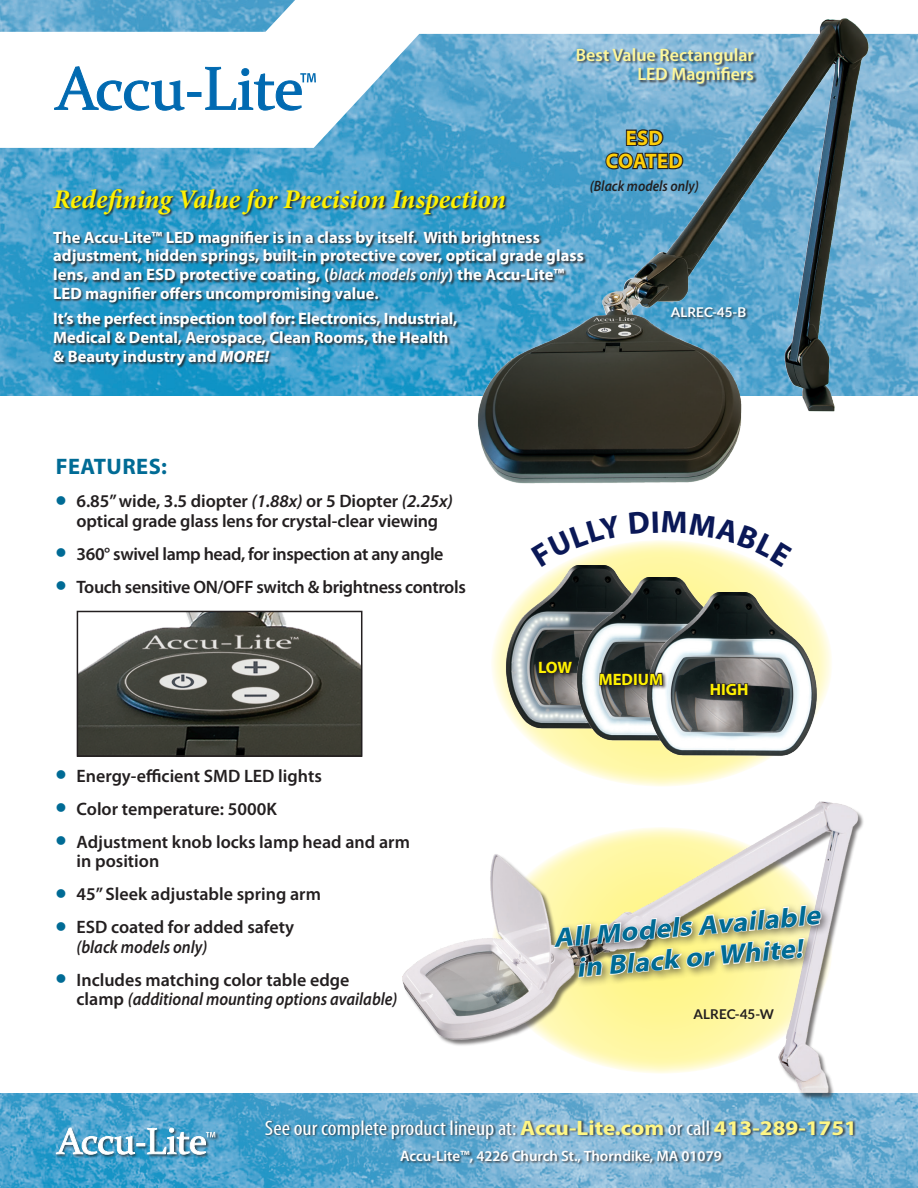
<style>
.page{position:relative;width:918px;height:1188px;background:#fff}
.page>*{position:absolute;margin:0;border:0;box-sizing:border-box;transform-origin:0 0}
.t1{font:italic 700 27px "Minion Pro";color:#fff101}
.Chart_Text-Bold{font:italic 700 semi-expanded 27px/31.5px "Myriad Pro";color:#006b95;text-align:center}
.Bulleted_Text{font:700 22.5px "Myriad Pro";letter-spacing:.02em;color:#006b95}
.Intro_Text{font:condensed 21px "Myriad Pro";color:#fff;scale:1.1 1}
.Bulleted_Text-2{font:700 semi-expanded 21px "Myriad Pro";letter-spacing:.02em;color:#fece08;scale:.9 1}
.Bulleted_Text-3{font:600 18px/19.5px "Myriad Pro";letter-spacing:-.005em;color:#231f20}
.Bulleted_Text-4{font:italic 600 18px/19.5px "Myriad Pro";color:#231f20;scale:.9 1}
.Bulleted_Text-5{font:600 18px "Myriad Pro";letter-spacing:-.025em;color:#231f20}
.Bulleted_Text-6{font:600 18px/19.5px "Myriad Pro";color:#fff79a;text-align:right}
.Chart_Text-Bold-2{font:700 16.5px/18.8px "Myriad Pro";color:#fff}
.Chart_Text-Bold-3{font:700 16.5px "Myriad Pro";color:#fff101}
.Intro_Text-2{font:600 15px "Myriad Pro";color:#fff}
.Bulleted_Text-7{font:italic 600 15px "Myriad Pro";color:#231f20;scale:.9 1}
.SKU{font:700 13.5px "Lato";color:#fff}
.SKU-2{font:700 13.5px "Lato";color:#231f20}
.s1{font-weight:600;font-style:italic}
.s2{font-weight:900;font-style:italic}
.s3{color:#006b95}
.s4{font-style:italic}
.s5{font-style:normal}
.s6{font-weight:700;font-stretch:normal;color:#fff685}
</style>
<div class="page">
<img style="left:0;top:148px;width:918px;height:247px">
<div style="left:53px;top:187px;width:534px;height:182px;background:#231f20;opacity:.9"></div>
<img style="left:0;top:1094px;width:918px;height:94px">
<div style="left:265px;top:1119px;width:591px;height:47px;background:#231f20;opacity:.75"></div>
<svg style="left:491px;top:540px;width:341px;height:247px;background:#fff9c0"></svg>
<img style="left:398px;top:801px;width:467px;height:296px">
<img style="left:495px;top:565px;width:192px;height:171px">
<img style="left:565px;top:577px;width:193px;height:171px">
<img style="left:636px;top:592px;width:192px;height:171px">
<div style="left:538px;top:660px;width:215px;height:41px;background:#231f20;opacity:.75"></div>
<svg style="left:538px;top:635px;width:36px;height:58px;background:#343636"></svg>
<svg style="left:598px;top:659px;width:66px;height:38px;background:#4b4e4e"></svg>
<svg style="left:709px;top:682px;width:40px;height:15px"></svg>
<img style="left:80px;top:614px;width:279px;height:140px">
<div style="left:77px;top:611px;width:285px;height:146px;border:2px solid #231f20"></div>
<div style="left:550px;top:901px;width:282px;height:87px;background:#231f20;opacity:.6"></div>
<svg style="left:552px;top:888px;width:270px;height:118px;background:#e2dca5"></svg>
<svg style="left:0;top:0;width:918px;height:148px"></svg>
<svg style="left:54px;top:66px;width:131px;height:45px"></svg>
<div style="left:187px;top:92px;width:14px;height:5px;background:#016ab1;border:1px solid #016ab1"></div>
<svg style="left:205px;top:66px;width:111px;height:45px"></svg>
<div style="left:55px;top:1127px;width:164px;height:32px;background:#231f20;opacity:.75"></div>
<svg style="left:56px;top:1127px;width:159px;height:28px"></svg>
<img style="left:466px;top:4px;width:412px;height:480px">
<svg style="left:531px;top:543px;width:91px;height:24px"></svg>
<svg style="left:629px;top:540px;width:138px;height:27px"></svg>
<p class="Bulleted_Text-6" style="left:576px;top:45px;width:180px">Best Value Rectangular<br>LED Magnifiers</p>
<p class="Bulleted_Text-2" style="left:626px;top:126px;width:43px">ESD</p>
<p class="Bulleted_Text-2" style="left:606px;top:149px;width:87px">COATED</p>
<p class="Bulleted_Text-7" style="left:590px;top:177px;width:123px">(Black models only)</p>
<p class="t1" style="left:53px;top:180px;width:454px">Redefining Value for Precision Inspection</p>
<p class="Chart_Text-Bold-2" style="left:53px;top:227px;width:532px">The Accu-Lite™ LED magnifier is in a class by itself. With brightness adjustment, hidden springs, built-in protective cover, optical grade glass lens, and an ESD protective coating, (<span class="s1">black models only</span>) the Accu-Lite™ LED magnifier offers uncompromising value.</p>
<p class="Chart_Text-Bold-2" style="left:53px;top:309px;width:406px">It’s the perfect inspection tool for: Electronics, Industrial,<br>Medical &amp; Dental, Aerospace, Clean Rooms, the Health &amp; Beauty industry and <span class="s2">MORE!</span></p>
<p class="SKU" style="left:671px;top:304px;width:77px">ALREC-45-B</p>
<p class="Bulleted_Text" style="left:56px;top:452px;width:113px">FEATURES:</p>
<p class="Bulleted_Text-3" style="left:56px;top:491px;width:399px;text-align:center"><span class="s3">●</span> 6.85” wide, 3.5 diopter <span class="s4">(1.88x)</span> or 5 Diopter <span class="s4">(2.25x) </span>optical grade glass lens for crystal-clear viewing</p>
<p class="Bulleted_Text-5" style="left:56px;top:542px;width:390px"><span class="s3">●</span> 360° swivel lamp head, for inspection at any angle</p>
<p class="Bulleted_Text-3" style="left:56px;top:577px;width:412px"><span class="s3">●</span> Touch sensitive ON/OFF switch &amp; brightness controls</p>
<p class="Bulleted_Text-3" style="left:56px;top:766px;width:268px"><span class="s3">●</span> Energy-efficient SMD LED lights</p>
<p class="Bulleted_Text-3" style="left:56px;top:799px;width:223px"><span class="s3">●</span> Color temperature: 5000K</p>
<p class="Bulleted_Text-3" style="left:77px;top:832px;width:335px;text-indent:-21px"><span class="s3">●</span> Adjustment knob locks lamp head and arm in position</p>
<p class="Bulleted_Text-3" style="left:56px;top:884px;width:267px"><span class="s3">●</span> 45” Sleek adjustable spring arm</p>
<p class="Bulleted_Text-3" style="left:77px;top:917px;width:219px;text-indent:-21px"><span class="s3">●</span> ESD coated for added safety <span class="s4">(black models only)</span></p>
<p class="Bulleted_Text-4" style="left:77px;top:970px;width:358px;text-indent:-21px"><span class="s3">●</span> <span class="s5">Includes matching color table edge clamp</span> (additional mounting options available)</p>
<p class="Chart_Text-Bold-3" style="left:538px;top:656px;width:36px">LOW</p>
<p class="Chart_Text-Bold-3" style="left:599px;top:668px;width:66px">MEDIUM</p>
<p class="Chart_Text-Bold-3" style="left:710px;top:679px;width:40px">HIGH</p>
<p class="Chart_Text-Bold" style="left:552px;top:923px;width:269px;rotate:-5deg">All Models Available in Black or White!</p>
<p class="SKU-2" style="left:694px;top:1007px;width:82px">ALREC-45-W</p>
<p class="Intro_Text" style="left:265px;top:1115px;width:540px">See our complete product lineup at: <span class="s6">Accu-Lite.com</span> or call <span class="s6">413-289-1751</span></p>
<p class="Intro_Text-2" style="left:400px;top:1146px;width:323px">Accu-Lite™, 4226 Church St., Thorndike, MA 01079</p>
</div>
